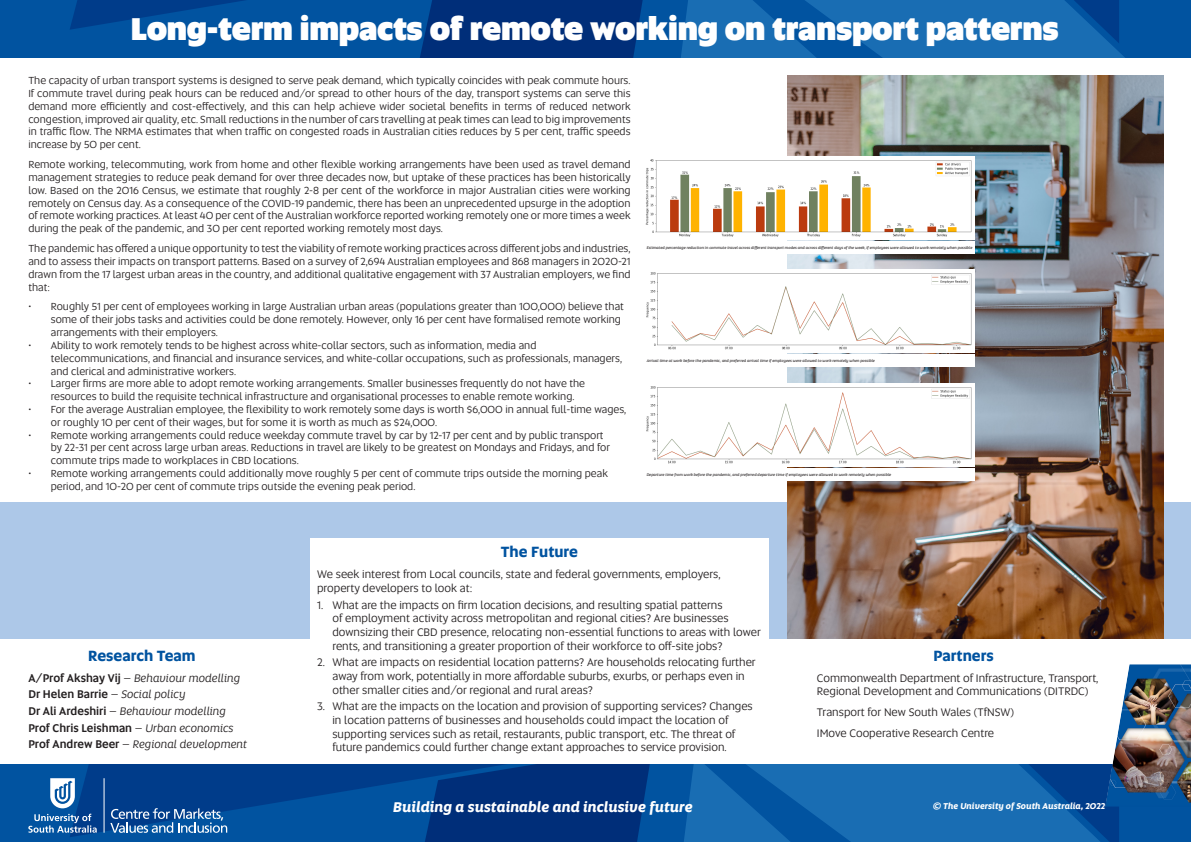
<style>
.page{position:relative;width:1191px;height:842px;background:#fff}
.page>*{position:absolute;margin:0;border:0;box-sizing:border-box;transform-origin:0 0}
.t1{font:800 31.3px "Altis Uni SA";letter-spacing:-.01em;color:#fff}
.t2{font:700 15px "Altis Uni SA";color:#0153a0}
.t3{font:italic 700 14.2px "Altis Uni SA";color:#fff}
.t4{font:11.4px/13.7px "Altis Uni SA";color:#231f20}
.t5{font:italic 11.4px "Altis Uni SA";color:#231f20}
.t6{font:500 11.4px "Altis Uni SA";color:#231f20}
.t7{font:10.7px/12.8px "Altis Uni SA";color:#231f20}
.t8{font:italic 700 8.5px "Altis Uni SA";color:#fff}
.t9{font:italic 3.9px "Altis Uni SA";color:#231f20}
.s1{font-weight:500;font-style:normal}
.s2{font-style:normal}
.s3{font-weight:400}
.s4{font-weight:400;font-style:italic}
</style>
<div class="page">
<div style="left:0;top:0;width:1191px;height:58px;background:#0153a0"></div>
<svg style="left:70px;top:0;width:1055px;height:58px"></svg>
<div style="left:0;top:764px;width:1191px;height:78px;background:#0153a0"></div>
<svg style="left:70px;top:764px;width:296px;height:73px;fill:#003c8a"></svg>
<svg style="left:366px;top:764px;width:753px;height:78px"></svg>
<hr style="left:104px;top:778px;width:1px;height:55px;background:#fff">
<svg style="left:50px;top:778px;width:25px;height:30px"></svg>
<svg style="left:28px;top:814px;width:69px;height:19px"></svg>
<svg style="left:110px;top:808px;width:117px;height:25px"></svg>
<img style="left:1105px;top:664px;width:86px;height:142px">
<div style="left:0;top:502px;width:1191px;height:136px;background:#adc8e8"></div>
<div style="left:310px;top:539px;width:459px;height:223px;background:#fff"></div>
<img style="left:787px;top:76px;width:376px;height:562px">
<img style="left:646px;top:383px;width:328px;height:83px">
<div style="left:646px;top:469px;width:328px;height:12px;background:#fff"></div>
<img style="left:646px;top:270px;width:328px;height:83px">
<div style="left:646px;top:355px;width:328px;height:12px;background:#fff"></div>
<img style="left:645px;top:156px;width:329px;height:83px">
<div style="left:646px;top:241px;width:328px;height:12px;background:#fff"></div>
<p class="t1" style="left:131px;top:5px;width:929px">Long-term impacts of remote working on transport patterns</p>
<p class="t7" style="left:28px;top:74px;width:604px;text-align:justify">The capacity of urban transport systems is designed to serve peak demand, which typically coincides with peak commute hours.<br>If commute travel during peak hours can be reduced and/or spread to other hours of the day, transport systems can serve this demand more efficiently and cost-effectively, and this can help achieve wider societal benefits in terms of reduced network congestion, improved air quality, etc. Small reductions in the number of cars travelling at peak times can lead to big improvements in traffic flow. The NRMA estimates that when traffic on congested roads in Australian cities reduces by 5 per cent, traffic speeds increase by 50 per cent.</p>
<p class="t7" style="left:28px;top:158px;width:604px;text-align:justify">Remote working, telecommuting, work from home and other flexible working arrangements have been used as travel demand management strategies to reduce peak demand for over three decades now, but uptake of these practices has been historically low. Based on the 2016 Census, we estimate that roughly 2-8 per cent of the workforce in major Australian cities were working remotely on Census day. As a consequence of the COVID-19 pandemic, there has been an unprecedented upsurge in the adoption of remote working practices. At least 40 per cent of the Australian workforce reported working remotely one or more times a week during the peak of the pandemic, and 30 per cent reported working remotely most days.</p>
<p class="t7" style="left:28px;top:242px;width:603px;text-align:justify">The pandemic has offered a unique opportunity to test the viability of remote working practices across different jobs and industries, and to assess their impacts on transport patterns. Based on a survey of 2,694 Australian employees and 868 managers in 2020-21 drawn from the 17 largest urban areas in the country, and additional qualitative engagement with 37 Australian employers, we find that:</p>
<p class="t7" style="left:51px;top:300px;width:574px;text-indent:-22px">• Roughly 51 per cent of employees working in large Australian urban areas (populations greater than 100,000) believe that some of their jobs tasks and activities could be done remotely. However, only 16 per cent have formalised remote working arrangements with their employers.</p>
<p class="t7" style="left:51px;top:338px;width:573px;text-indent:-22px">• Ability to work remotely tends to be highest across white-collar sectors, such as information, media and telecommunications, and financial and insurance services, and white-collar occupations, such as professionals, managers, and clerical and administrative workers.</p>
<p class="t7" style="left:51px;top:377px;width:536px;text-indent:-22px">• Larger firms are more able to adopt remote working arrangements. Smaller businesses frequently do not have the resources to build the requisite technical infrastructure and organisational processes to enable remote working.</p>
<p class="t7" style="left:51px;top:403px;width:577px;text-indent:-22px">• For the average Australian employee, the flexibility to work remotely some days is worth $6,000 in annual full-time wages, or roughly 10 per cent of their wages, but for some it is worth as much as $24,000.</p>
<p class="t7" style="left:51px;top:428px;width:560px;text-indent:-22px">• Remote working arrangements could reduce weekday commute travel by car by 12-17 per cent and by public transport by 22-31 per cent across large urban areas. Reductions in travel are likely to be greatest on Mondays and Fridays, and for commute trips made to workplaces in CBD locations.</p>
<p class="t7" style="left:51px;top:467px;width:558px;text-indent:-22px">• Remote working arrangements could additionally move roughly 5 per cent of commute trips outside the morning peak period, and 10-20 per cent of commute trips outside the evening peak period.</p>
<p class="t9" style="left:646px;top:244px;width:327px">Estimated percentage reduction in commute travel across different transport modes and across different days of the week, if employees were allowed to work remotely when possible</p>
<p class="t9" style="left:646px;top:358px;width:230px">Arrival time at work before the pandemic, and preferred arrival time if employees were allowed to work remotely when possible</p>
<p class="t9" style="left:646px;top:472px;width:246px">Departure time from work before the pandemic, and preferred departure time if employees were allowed to work remotely when possible</p>
<p class="t2" style="left:88px;top:644px;width:109px">Research Team</p>
<p class="t5" style="left:28px;top:670px;width:213px"><span class="s1">A/Prof Akshay Vij</span> <span class="s2">–</span> Behaviour modelling</p>
<p class="t6" style="left:28px;top:686px;width:159px">Dr Helen Barrie <span class="s3">–</span> <span class="s4">Social policy</span></p>
<p class="t5" style="left:28px;top:703px;width:199px"><span class="s1">Dr Ali Ardeshiri</span> <span class="s2">–</span> Behaviour modelling</p>
<p class="t6" style="left:28px;top:719px;width:207px">Prof Chris Leishman <span class="s3">–</span> <span class="s4">Urban economics</span></p>
<p class="t5" style="left:28px;top:736px;width:220px"><span class="s1">Prof Andrew Beer</span> <span class="s2">–</span> Regional development</p>
<p class="t2" style="left:501px;top:541px;width:79px">The Future</p>
<p class="t4" style="left:317px;top:567px;width:405px">We seek interest from Local councils, state and federal governments, employers, property developers to look at:</p>
<p class="t4" style="left:332px;top:597px;width:430px;text-indent:-15px">1. What are the impacts on firm location decisions, and resulting spatial patterns<br>of employment activity across metropolitan and regional cities? Are businesses downsizing their CBD presence, relocating non-essential functions to areas with lower rents, and transitioning a greater proportion of their workforce to off-site jobs?</p>
<p class="t4" style="left:332px;top:655px;width:425px;text-indent:-15px">2. What are impacts on residential location patterns? Are households relocating further away from work, potentially in more affordable suburbs, exurbs, or perhaps even in other smaller cities and/or regional and rural areas?</p>
<p class="t4" style="left:332px;top:699px;width:422px;text-indent:-15px">3. What are the impacts on the location and provision of supporting services? Changes in location patterns of businesses and households could impact the location of supporting services such as retail, restaurants, public transport, etc. The threat of future pandemics could further change extant approaches to service provision.</p>
<p class="t2" style="left:933px;top:644px;width:62px">Partners</p>
<p class="t4" style="left:817px;top:670px;width:283px">Commonwealth Department of Infrastructure, Transport,<br>Regional Development and Communications (DITRDC)</p>
<p class="t4" style="left:817px;top:705px;width:199px">Transport for New South Wales (TfNSW)</p>
<p class="t4" style="left:817px;top:725px;width:179px">IMove Cooperative Research Centre</p>
<p class="t3" style="left:393px;top:796px;width:301px">Building a sustainable and inclusive future</p>
<p class="t8" style="left:933px;top:800px;width:174px">© The University of South Australia, 2022</p>
</div>
